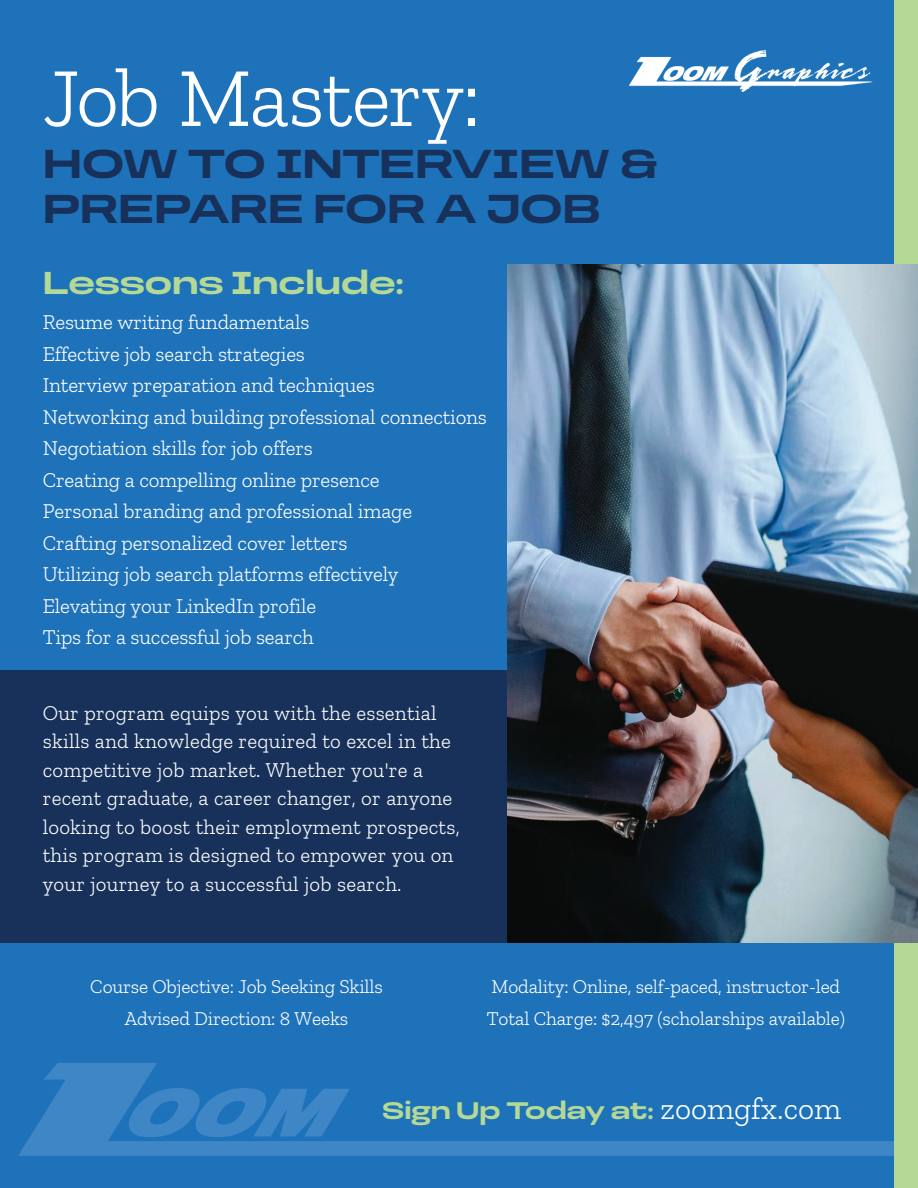
<style>
.page{position:relative;width:918px;height:1188px;background:#1e72ba}
.page>*{position:absolute;margin:0;border:0;box-sizing:border-box;transform-origin:0 0}
.t1{font:300 83.7px "Zilla Slab";letter-spacing:-.025em;color:#fff}
.t2{font:700 42px/45px "Loos Extended";letter-spacing:-.015em;color:#17315a}
.t3{font:700 33px "Loos Extended";letter-spacing:-.015em;color:#b4d895}
.t4{font:700 24.9px "Loos Extended";letter-spacing:-.01em;color:#b4d895}
.t5{font:300 21px/31.5px "Zilla Slab";letter-spacing:-.01em;color:#fff}
.t6{font:300 21px/28.5px "Zilla Slab";letter-spacing:.01em;color:#fff}
.t7{font:300 19.5px/31.5px "Zilla Slab";letter-spacing:-.01em;color:#fff;text-align:center}
.s1{font-family:"Zilla Slab";font-weight:300;font-size:31.5px;color:#fff}
</style>
<div class="page">
<svg style="left:18px;top:1063px;width:876px;height:93px"></svg>
<svg style="left:128px;top:1088px;width:222px;height:49px"></svg>
<img style="left:629px;top:50px;width:244px;height:41px">
<div style="left:894px;top:0;width:24px;height:1188px;background:#b4d895"></div>
<div style="left:0;top:671px;width:534px;height:272px;background:#17315a"></div>
<img style="left:507px;top:265px;width:411px;height:678px">
<h1 class="t1" style="left:43px;top:52px;width:439px">Job Mastery:</h1>
<h2 class="t2" style="left:43px;top:139px;width:616px">HOW TO INTERVIEW &amp;<br>PREPARE FOR A JOB</h2>
<h3 class="t3" style="left:43px;top:259px;width:363px">Lessons Include:</h3>
<p class="t5" style="left:43px;top:307px;width:446px">Resume writing fundamentals<br>Effective job search strategies<br>Interview preparation and techniques<br>Networking and building professional connections Negotiation skills for job offers<br>Creating a compelling online presence<br>Personal branding and professional image Crafting personalized cover letters<br>Utilizing job search platforms effectively Elevating your LinkedIn profile<br>Tips for a successful job search</p>
<p class="t6" style="left:43px;top:699px;width:419px">Our program equips you with the essential skills and knowledge required to excel in the competitive job market. Whether you're a recent graduate, a career changer, or anyone looking to boost their employment prospects, this program is designed to empower you on your journey to a successful job search.</p>
<p class="t7" style="left:90px;top:971px;width:294px">Course Objective: Job Seeking Skills<br>Advised Direction: 8 Weeks</p>
<p class="t7" style="left:487px;top:971px;width:360px;text-align:left">Modality: Online, self-paced, instructor-led<br>Total Charge: $2,497 (scholarships available)</p>
<p class="t4" style="left:382px;top:1093px;width:460px">Sign Up Today at: <span class="s1">zoomgfx.com</span></p>
</div>
